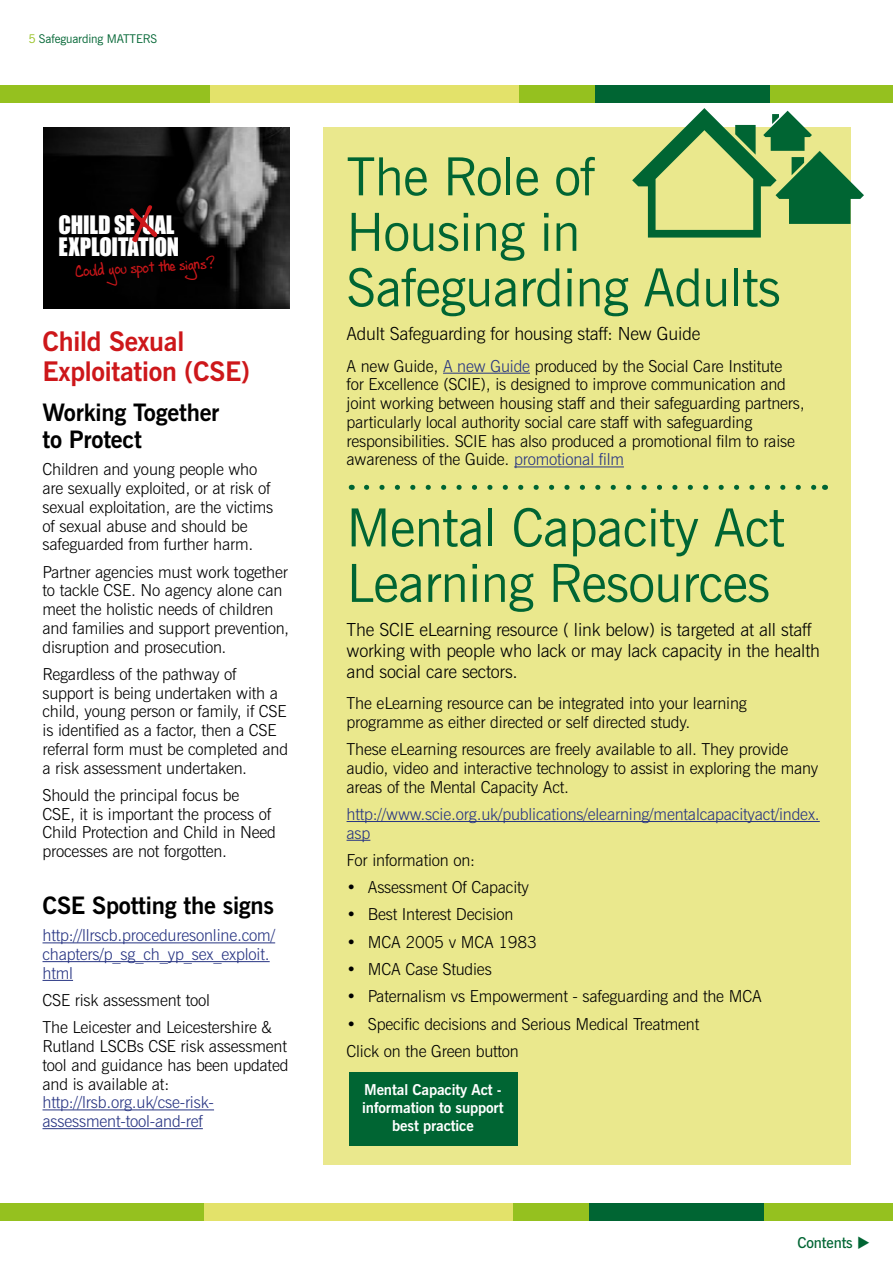
<style>
.page{position:relative;width:893px;height:1263px;background:#fff}
.page>*{position:absolute;margin:0;border:0;box-sizing:border-box;transform-origin:0 0}
.t1{font:52.5px/55.5px "News Gothic BT";letter-spacing:-.01em;color:#006533}
.t2{font:700 27px/30px "News Gothic BT";letter-spacing:-.01em;color:#cd171a}
.t3{font:700 24px/27px "News Gothic BT";letter-spacing:-.01em;color:#000}
.t4{font:23.4px/21.5px "Impact";letter-spacing:-.01em;color:#fff}
.t5{font:300 18px/21px "News Gothic BT";letter-spacing:-.01em;color:#000}
.t6{font:300 16.5px/18.8px "News Gothic BT";letter-spacing:-.01em;color:#000}
.t7{font:300 16.5px/18.8px "News Gothic BT";letter-spacing:-.01em;color:#283583}
.t8{font:16.5px "Andrew Script 16";color:#cd171a}
.t9{font:700 15px/18px "News Gothic BT";letter-spacing:-.01em;color:#fff;text-align:center}
.t10{font:600 15px "News Gothic BT";letter-spacing:-.01em;color:#006533}
.t11{font:12px "News Gothic BT";letter-spacing:-.01em;color:#006533}
.s1{color:#95c11f}
.s2{color:#283583}
</style>
<div class="page">
<div style="left:706px;top:1203px;width:187px;height:17px;background:#95c11f"></div>
<div style="left:0;top:1203px;width:206px;height:17px;background:#95c11f"></div>
<div style="left:506px;top:1203px;width:83px;height:17px;background:#95c11f"></div>
<div style="left:204px;top:1203px;width:308px;height:17px;background:#e3e26a"></div>
<div style="left:589px;top:1203px;width:174px;height:17px;background:#006533"></div>
<img style="left:43px;top:128px;width:246px;height:180px">
<div style="left:712px;top:85px;width:181px;height:17px;background:#95c11f"></div>
<div style="left:0;top:85px;width:213px;height:17px;background:#95c11f"></div>
<div style="left:512px;top:85px;width:83px;height:17px;background:#95c11f"></div>
<div style="left:210px;top:85px;width:309px;height:17px;background:#e3e26a"></div>
<div style="left:595px;top:85px;width:175px;height:17px;background:#006533"></div>
<hr style="left:43px;top:942px;width:232px;height:1px;background:#283583">
<hr style="left:43px;top:961px;width:227px;height:1px;background:#283583">
<hr style="left:43px;top:980px;width:30px;height:1px;background:#283583">
<hr style="left:43px;top:1109px;width:171px;height:1px;background:#283583">
<hr style="left:43px;top:1128px;width:160px;height:1px;background:#283583">
<div style="left:323px;top:128px;width:527px;height:1037px;background:#eae88d"></div>
<hr style="left:443px;top:373px;width:87px;height:1px;background:#283583">
<hr style="left:514px;top:467px;width:110px;height:1px;background:#283583">
<hr style="left:347px;top:821px;width:473px;height:1px;background:#283583">
<svg style="left:347px;top:840px;width:23px;height:1px"></svg>
<div style="left:349px;top:1072px;width:168px;height:74px;background:#006533"></div>
<svg style="left:632px;top:108px;width:232px;height:130px"></svg>
<svg style="left:366px;top:485px;width:451px;height:5px"></svg>
<svg style="left:127px;top:205px;width:31px;height:38px"></svg>
<p class="t11" style="left:28px;top:32px;width:130px"><span class="s1">5</span> Safeguarding MATTERS</p>
<h3 class="t4" style="left:59px;top:214px;width:122px">CHILD SE UAL<br>EXPLOITATION</h3>
<p class="t8" style="left:75px;top:262px;width:141px;rotate:-4deg">Could you spot the signs?</p>
<h2 class="t2" style="left:43px;top:327px;width:209px">Child Sexual<br>Exploitation (CSE)</h2>
<h3 class="t3" style="left:43px;top:399px;width:179px">Working Together to Protect</h3>
<p class="t6" style="left:43px;top:460px;width:232px">Children and young people who are sexually exploited, or at risk of sexual exploitation, are the victims of sexual abuse and should be safeguarded from further harm.</p>
<p class="t6" style="left:43px;top:562px;width:248px">Partner agencies must work together to tackle CSE. No agency alone can meet the holistic needs of children and families and support prevention, disruption and prosecution.</p>
<p class="t6" style="left:43px;top:665px;width:247px">Regardless of the pathway of support is being undertaken with a child, young person or family, if CSE is identified as a factor, then a CSE referral form must be completed and a risk assessment undertaken.</p>
<p class="t6" style="left:43px;top:786px;width:235px">Should the principal focus be<br>CSE, it is important the process of<br>Child Protection and Child in Need processes are not forgotten.</p>
<h3 class="t3" style="left:43px;top:892px;width:233px">CSE Spotting the signs</h3>
<p class="t7" style="left:43px;top:926px;width:234px">http://llrscb.proceduresonline.com/ chapters/p_sg_ch_yp_sex_exploit. html</p>
<p class="t6" style="left:43px;top:986px;width:231px;line-height:27.3px">CSE risk assessment tool<br>The Leicester and Leicestershire &amp;</p>
<p class="t6" style="left:43px;top:1037px;width:247px;text-align:justify">Rutland LSCBs CSE risk assessment tool and guidance has been updated and is available at:</p>
<p class="t7" style="left:43px;top:1093px;width:173px">http://lrsb.org.uk/cse-risk&shy;assessment-tool-and-ref</p>
<h1 class="t1" style="left:347px;top:149px;width:436px">The Role of<br>Housing in<br>Safeguarding Adults</h1>
<p class="t5" style="left:347px;top:323px;width:355px">Adult Safeguarding for housing staff: New Guide</p>
<p class="t6" style="left:347px;top:356px;width:460px">A new Guide, <span class="s2">A new Guide</span> produced by the Social Care Institute<br>for Excellence (SCIE), is designed to improve communication and joint working between housing staff and their safeguarding partners, particularly local authority social care staff with safeguarding responsibilities. SCIE has also produced a promotional film to raise awareness of the Guide. <span class="s2">promotional film</span></p>
<h1 class="t1" style="left:347px;top:500px;width:440px">Mental Capacity Act<br>Learning Resources</h1>
<p class="t5" style="left:347px;top:619px;width:475px">The SCIE eLearning resource ( link below) is targeted at all staff working with people who lack or may lack capacity in the health and social care sectors.</p>
<p class="t6" style="left:347px;top:694px;width:402px">The eLearning resource can be integrated into your learning programme as either directed or self directed study.</p>
<p class="t6" style="left:347px;top:740px;width:473px">These eLearning resources are freely available to all. They provide audio, video and interactive technology to assist in exploring the many areas of the Mental Capacity Act.</p>
<p class="t7" style="left:347px;top:804px;width:475px">http://www.scie.org.uk/publications/elearning/mentalcapacityact/index. asp</p>
<p class="t6" style="left:347px;top:850px;width:130px">For information on:</p>
<p class="t6" style="left:347px;top:878px;width:184px">• Assessment Of Capacity</p>
<p class="t6" style="left:347px;top:905px;width:168px">• Best Interest Decision</p>
<p class="t6" style="left:347px;top:932px;width:192px">• MCA 2005 v MCA 1983</p>
<p class="t6" style="left:347px;top:960px;width:147px">• MCA Case Studies</p>
<p class="t6" style="left:347px;top:987px;width:417px">• Paternalism vs Empowerment - safeguarding and the MCA</p>
<p class="t6" style="left:347px;top:1010px;width:354px;line-height:27.3px">• Specific decisions and Serious Medical Treatment<br>Click on the Green button</p>
<p class="t9" style="left:362px;top:1080px;width:143px">Mental Capacity Act - information to support best practice</p>
<p class="t10" style="left:797px;top:1234px;width:74px">Contents ◆</p>
</div>
